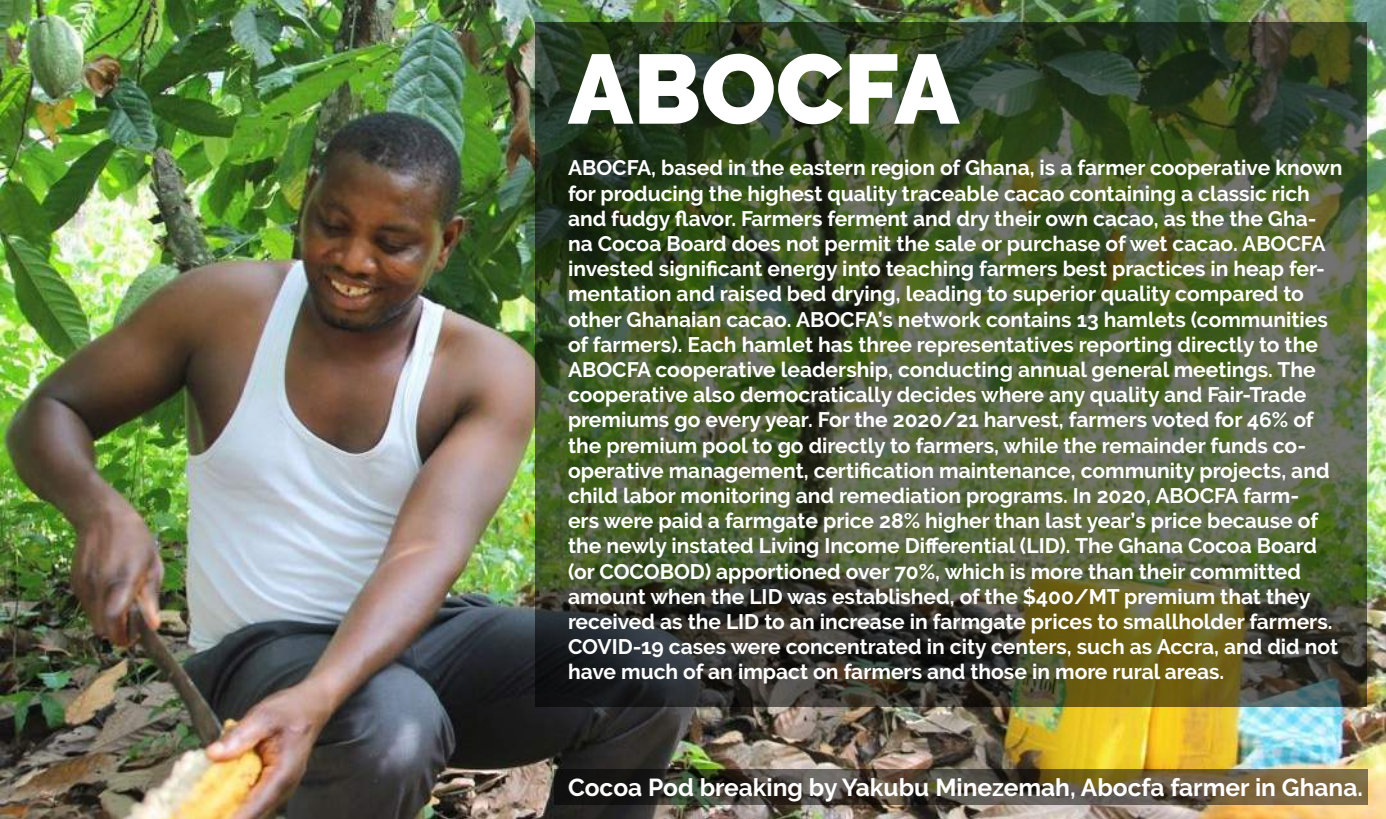
<style>
.page{position:relative;width:1386px;height:819px;background:#fff}
.page>*{position:absolute;margin:0;border:0;box-sizing:border-box;transform-origin:0 0}
.t1{font:900 98px "Raleway";color:#fff}
.t2{font:700 24.5px "Raleway";color:#fff}
.t3{font:700 21px/25.2px "Raleway";color:#fff}
</style>
<div class="page">
<img style="left:0;top:0;width:1386px;height:819px">
<img style="left:536px;top:23px;width:831px;height:684px">
<svg style="left:554px;top:770px;width:814px;height:35px;background:#4f4735"></svg>
<h1 class="t1" style="left:568px;top:32px;width:393px">ABOCFA</h1>
<p class="t3" style="left:568px;top:156px;width:776px">ABOCFA, based in the eastern region of Ghana, is a farmer cooperative known for producing the highest quality traceable cacao containing a classic rich and fudgy flavor. Farmers ferment and dry their own cacao, as the the Gha&shy;na Cocoa Board does not permit the sale or purchase of wet cacao. ABOCFA invested significant energy into teaching farmers best practices in heap fer&shy;mentation and raised bed drying, leading to superior quality compared to other Ghanaian cacao. ABOCFA’s network contains 13 hamlets (communities of farmers). Each hamlet has three representatives reporting directly to the ABOCFA cooperative leadership, conducting annual general meetings. The cooperative also democratically decides where any quality and Fair-Trade premiums go every year. For the 2020/21 harvest, farmers voted for 46% of the premium pool to go directly to farmers, while the remainder funds co&shy;operative management, certification maintenance, community projects, and child labor monitoring and remediation programs. In 2020, ABOCFA farm-<br>ers were paid a farmgate price 28% higher than last year’s price because of the newly instated Living Income Differential (LID). The Ghana Cocoa Board (or COCOBOD) apportioned over 70%, which is more than their committed amount when the LID was established, of the $400/MT premium that they received as the LID to an increase in farmgate prices to smallholder farmers.<br>COVID-19 cases were concentrated in city centers, such as Accra, and did not have much of an impact on farmers and those in more rural areas.</p>
<p class="t2" style="left:568px;top:773px;width:796px">Cocoa Pod breaking by Yakubu Minezemah, Abocfa farmer in Ghana.</p>
</div>
